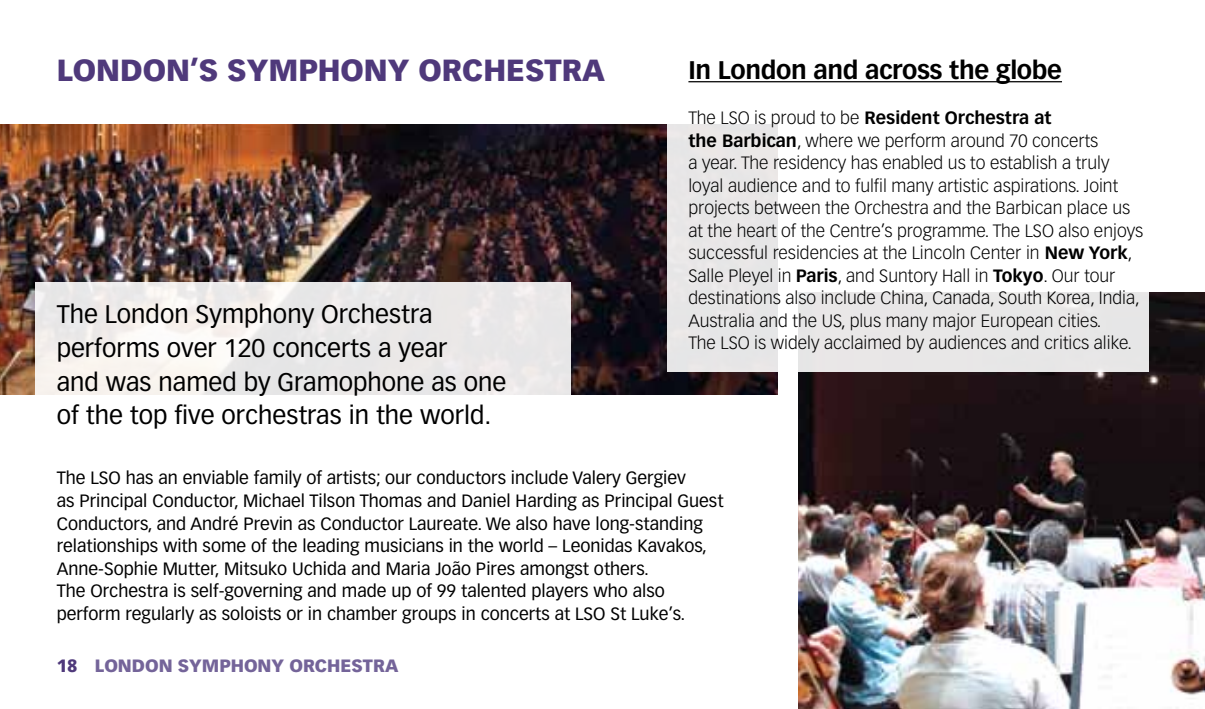
<style>
.page{position:relative;width:1205px;height:709px;background:#fff}
.page>*{position:absolute;margin:0;border:0;box-sizing:border-box;transform-origin:0 0}
.t1{font:900 30px "Vectora LH";color:#4f397b}
.t2{font:25px/33.8px "Vectora LH";color:#000}
.t3{font:700 25px "Vectora LH";letter-spacing:-.015em;color:#000}
.t4{font:300 17.5px/22.5px "Vectora LH";color:#000}
.t5{font:17.5px/22.5px "Vectora LH";color:#000}
.t6{font:900 17.5px "Vectora LH";color:#746499}
.s1{font-weight:700}
.s2{color:#4f397b}
</style>
<div class="page">
<img style="left:798px;top:292px;width:407px;height:417px">
<img style="left:0;top:124px;width:777px;height:270px">
<svg style="left:35px;top:282px;width:535px;height:113px;fill:#ebe8e8"></svg>
<svg style="left:667px;top:82px;width:481px;height:290px"></svg>
<hr style="left:688px;top:81px;width:374px;height:1px;background:#000">
<h1 class="t1" style="left:57px;top:51px;width:550px">LONDON’S SYMPHONY ORCHESTRA</h1>
<h2 class="t2" style="left:57px;top:297px;width:451px">The London Symphony Orchestra performs over 120 concerts a year<br>and was named by Gramophone as one of the top five orchestras in the world.</h2>
<h2 class="t3" style="left:688px;top:55px;width:375px">In London and across the globe</h2>
<p class="t4" style="left:688px;top:107px;width:456px">The LSO is proud to be <span class="s1">Resident Orchestra at<br>the Barbican</span>, where we perform around 70 concerts<br>a year. The residency has enabled us to establish a truly loyal audience and to fulfil many artistic aspirations. Joint projects between the Orchestra and the Barbican place us at the heart of the Centre’s programme. The LSO also enjoys successful residencies at the Lincoln Center in <span class="s1">New York</span>, Salle Pleyel in <span class="s1">Paris</span>, and Suntory Hall in <span class="s1">Tokyo</span>. Our tour destinations also include China, Canada, South Korea, India, Australia and the US, plus many major European cities.<br>The LSO is widely acclaimed by audiences and critics alike.</p>
<p class="t5" style="left:57px;top:467px;width:668px">The LSO has an enviable family of artists; our conductors include Valery Gergiev<br>as Principal Conductor, Michael Tilson Thomas and Daniel Harding as Principal Guest Conductors, and André Previn as Conductor Laureate. We also have long-standing relationships with some of the leading musicians in the world – Leonidas Kavakos, Anne-Sophie Mutter, Mitsuko Uchida and Maria João Pires amongst others.<br>The Orchestra is self-governing and made up of 99 talented players who also perform regularly as soloists or in chamber groups in concerts at LSO St Luke’s.</p>
<p class="t6" style="left:57px;top:654px;width:343px"><span class="s2">18</span> LONDON SYMPHONY ORCHESTRA</p>
</div>
